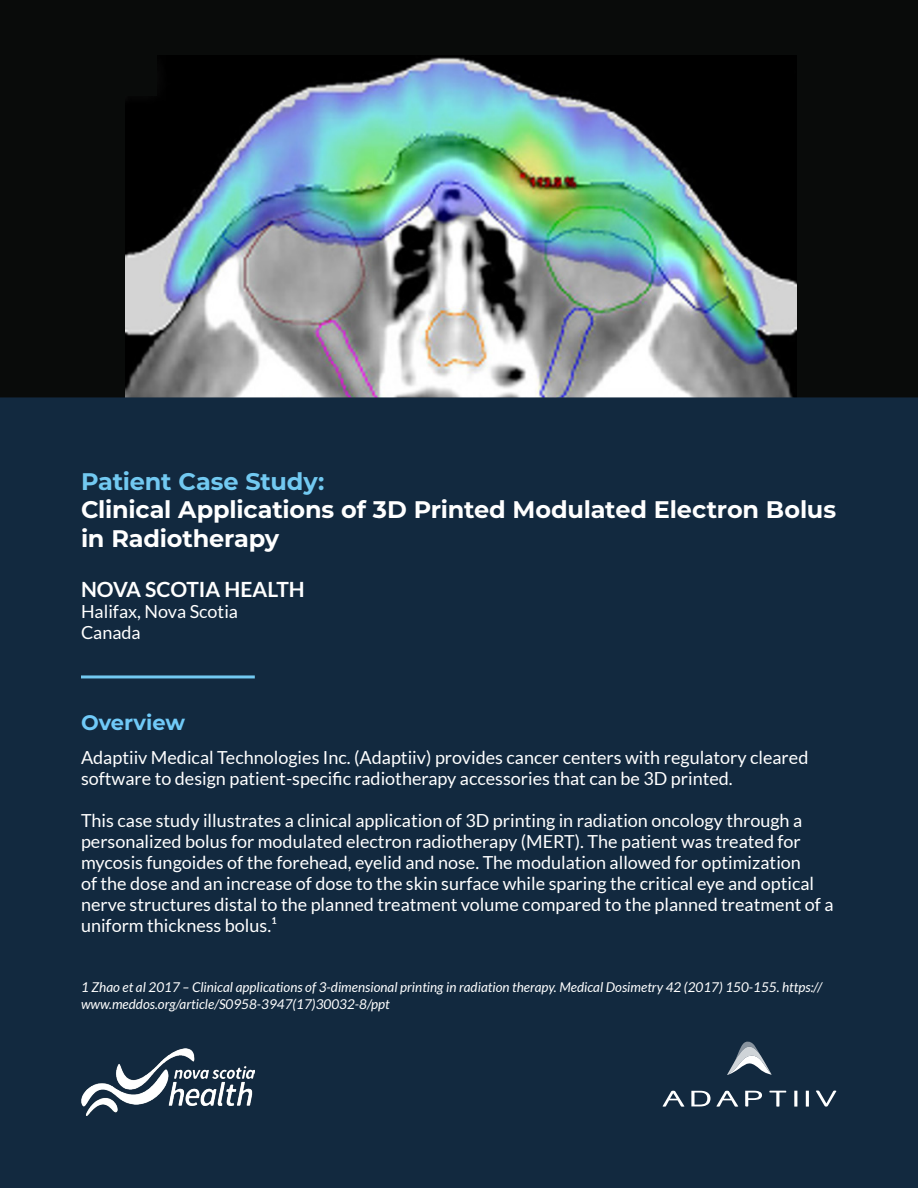
<style>
.page{position:relative;width:918px;height:1188px;background:#fff}
.page>*{position:absolute;margin:0;border:0;box-sizing:border-box;transform-origin:0 0}
.Title{font:700 24px/28.5px "Montserrat";letter-spacing:-.01em;color:#fff}
.Sub_Title{font:700 21px "Lato";color:#fff}
.Section_Header{font:700 21px "Montserrat";color:#70caf8}
.Body_Copy{font:18px/21px "Lato";color:#fff}
.Sub_Title-2{font:18px/21px "Lato";color:#fff}
.References{font:italic 13.5px/16.5px "Lato";color:#fff}
.s1{color:#72c9f1}
</style>
<div class="page">
<div style="left:0;top:0;width:918px;height:423px;background:#090b0a"></div>
<img style="left:126px;top:56px;width:670px;height:341px">
<div style="left:0;top:397px;width:918px;height:791px;background:#12293f"></div>
<hr style="left:81px;top:675px;width:174px;height:3px;background:#72c9f1">
<svg style="left:727px;top:1041px;width:45px;height:34px;background:#606f7e"></svg>
<svg style="left:663px;top:1091px;width:21px;height:16px"></svg>
<svg style="left:691px;top:1091px;width:19px;height:15px"></svg>
<svg style="left:716px;top:1091px;width:22px;height:16px"></svg>
<svg style="left:745px;top:1091px;width:17px;height:16px"></svg>
<svg style="left:769px;top:1091px;width:17px;height:16px"></svg>
<svg style="left:816px;top:1091px;width:20px;height:16px"></svg>
<hr style="left:794px;top:1091px;width:3px;height:16px;background:#fff">
<hr style="left:806px;top:1091px;width:3px;height:16px;background:#fff">
<img style="left:81px;top:1049px;width:174px;height:66px">
<div style="left:105px;top:35px;width:52px;height:61px;background:#090b0a"></div>
<p class="Title" style="left:81px;top:466px;width:757px"><span class="s1">Patient Case Study:<br></span>Clinical Applications of 3D Printed Modulated Electron Bolus in Radiotherapy</p>
<p class="Sub_Title" style="left:81px;top:577px;width:225px">NOVA SCOTIA HEALTH</p>
<p class="Sub_Title-2" style="left:81px;top:601px;width:159px">Halifax, Nova Scotia<br>Canada</p>
<p class="Section_Header" style="left:81px;top:707px;width:106px">Overview</p>
<p class="Body_Copy" style="left:81px;top:747px;width:729px">Adaptiiv Medical Technologies Inc. (Adaptiiv) provides cancer centers with regulatory cleared software to design patient-specific radiotherapy accessories that can be 3D printed.</p>
<p class="Body_Copy" style="left:81px;top:810px;width:754px">This case study illustrates a clinical application of 3D printing in radiation oncology through a personalized bolus for modulated electron radiotherapy (MERT). The patient was treated for mycosis fungoides of the forehead, eyelid and nose. The modulation allowed for optimization<br>of the dose and an increase of dose to the skin surface while sparing the critical eye and optical nerve structures distal to the planned treatment volume compared to the planned treatment of a uniform thickness bolus.¹</p>
<p class="References" style="left:81px;top:980px;width:743px">1 Zhao et al 2017 – Clinical applications of 3-dimensional printing in radiation therapy. Medical Dosimetry 42 (2017) 150-155. https:// www.meddos.org/article/S0958-3947(17)30032-8/ppt</p>
</div>
